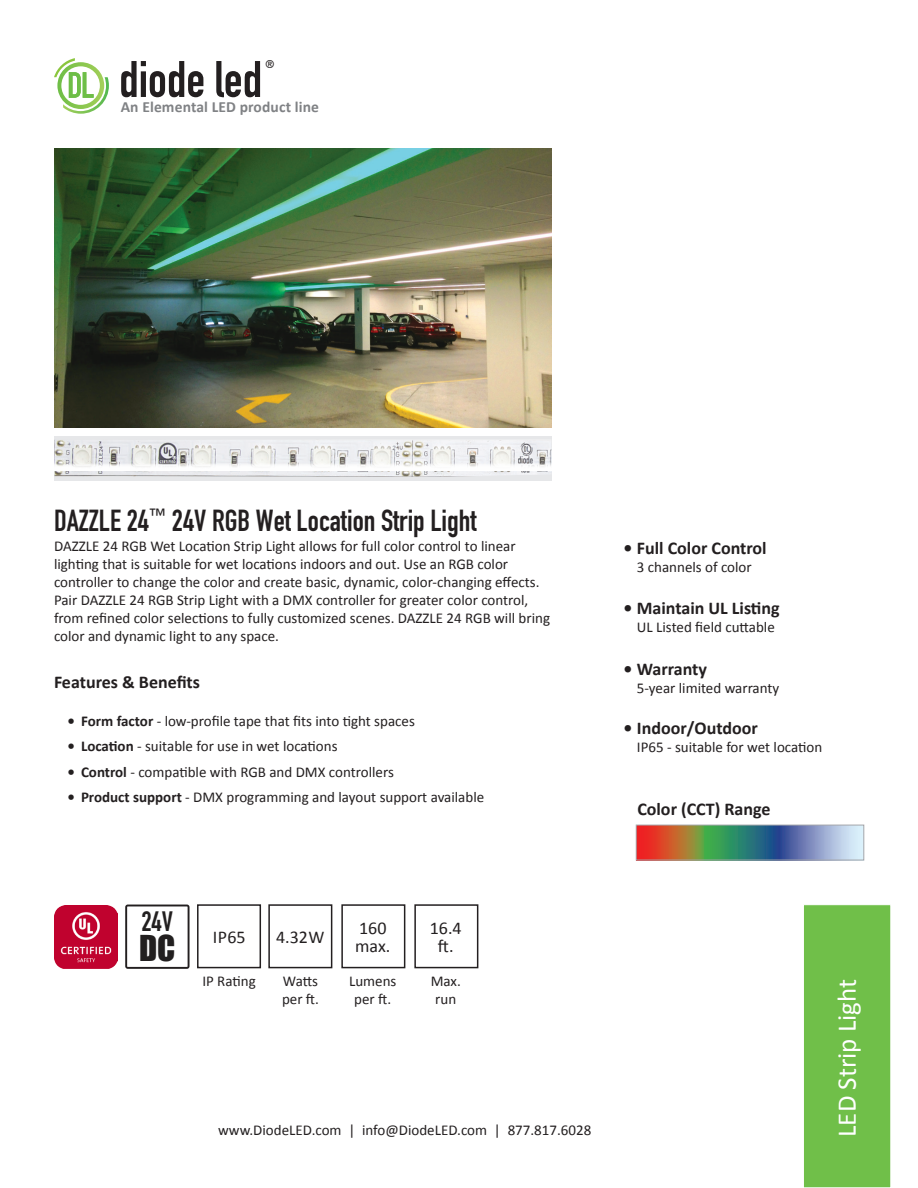
<style>
.page{position:relative;width:918px;height:1188px;background:#fff}
.page>*{position:absolute;margin:0;border:0;box-sizing:border-box;transform-origin:0 0}
.t1{font:50.55px "DIN Engschrift";color:#231f20}
.t2{font:32.85px "Impact";color:#221f1f}
.t3{font:30px "DIN Engschrift";color:#231f20}
.t4{font:27.6px "DIN Engschrift";color:#221f1f}
.t5{font:27px "Calibri";color:#fff}
.t6{font:700 18px "Calibri";color:#231f20}
.t7{font:18px "Calibri";color:#231f20}
.t8{font:700 15.6px "Calibri";letter-spacing:.01em;color:#808285}
.t9{font:15px/18px "Calibri";color:#231f20}
.t10{font:11.1px "DIN Engschrift";color:#231f20}
.s1{font-weight:700}
</style>
<div class="page">
<div style="left:803px;top:904px;width:88px;height:284px;background:#70bf49;border:1px solid #fff"></div>
<img style="left:61px;top:66px;width:42px;height:35px">
<svg style="left:54px;top:58px;width:40px;height:40px"></svg>
<img style="left:63px;top:77px;width:46px;height:37px">
<div style="left:197px;top:904px;width:64px;height:64px;border:2px solid #231f20"></div>
<div style="left:268px;top:904px;width:64px;height:64px;border:2px solid #231f20"></div>
<svg style="left:638px;top:827px;width:224px;height:31px;background:#7d817d"></svg>
<div style="left:636px;top:825px;width:228px;height:35px;border:1px solid #a5a6aa"></div>
<div style="left:341px;top:904px;width:64px;height:64px;border:2px solid #231f20"></div>
<div style="left:414px;top:904px;width:64px;height:64px;border:2px solid #231f20"></div>
<img style="left:54px;top:148px;width:498px;height:280px">
<div style="left:54px;top:436px;width:498px;height:44px;background:#e6e7e9"></div>
<img style="left:54px;top:440px;width:498px;height:37px">
<svg style="left:54px;top:457px;width:498px;height:13px"></svg>
<img style="left:54px;top:905px;width:64px;height:64px">
<svg style="left:125px;top:905px;width:65px;height:64px"></svg>
<h1 class="t1" style="left:119px;top:50px;width:145px">diode led</h1>
<p class="t10" style="left:266px;top:58px;width:10px">®</p>
<p class="t8" style="left:121px;top:97px;width:200px">An Elemental LED product line</p>
<p class="t3" style="left:54px;top:503px;width:424px">DAZZLE 24<sup>™</sup> 24V RGB Wet Location Strip Light</p>
<p class="t9" style="left:54px;top:538px;width:498px">DAZZLE 24 RGB Wet Location Strip Light allows for full color control to linear lighting that is suitable for wet locations indoors and out. Use an RGB color controller to change the color and create basic, dynamic, color-changing effects.<br>Pair DAZZLE 24 RGB Strip Light with a DMX controller for greater color control, from refined color selections to fully customized scenes. DAZZLE 24 RGB will bring color and dynamic light to any space.</p>
<p class="t6" style="left:54px;top:670px;width:148px">Features &amp; Benefits</p>
<p class="t9" style="left:68px;top:712px;width:349px"><span class="s1">• Form factor</span> - low-profile tape that fits into tight spaces</p>
<p class="t9" style="left:68px;top:737px;width:272px"><span class="s1">• Location</span> - suitable for use in wet locations</p>
<p class="t9" style="left:68px;top:763px;width:328px"><span class="s1">• Control</span> - compatible with RGB and DMX controllers</p>
<p class="t9" style="left:68px;top:788px;width:418px"><span class="s1">• Product support</span> - DMX programming and layout support available</p>
<p class="t6" style="left:623px;top:537px;width:145px">• Full Color Control</p>
<p class="t9" style="left:637px;top:558px;width:116px">3 channels of color</p>
<p class="t6" style="left:623px;top:596px;width:158px">• Maintain UL Listing</p>
<p class="t9" style="left:637px;top:618px;width:140px">UL Listed field cuttable</p>
<p class="t6" style="left:623px;top:657px;width:85px">• Warranty</p>
<p class="t9" style="left:637px;top:679px;width:144px">5-year limited warranty</p>
<p class="t6" style="left:623px;top:717px;width:136px">• Indoor/Outdoor</p>
<p class="t9" style="left:637px;top:738px;width:187px">IP65 - suitable for wet location</p>
<p class="t6" style="left:637px;top:797px;width:135px">Color (CCT) Range</p>
<p class="t4" style="left:141px;top:905px;width:33px">24V</p>
<p class="t2" style="left:139px;top:923px;width:38px">DC</p>
<p class="t7" style="left:213px;top:926px;width:34px">IP65</p>
<p class="t9" style="left:202px;top:972px;width:55px">IP Rating</p>
<p class="t7" style="left:276px;top:926px;width:50px">4.32W</p>
<p class="t9" style="left:283px;top:972px;width:37px">Watts</p>
<p class="t9" style="left:282px;top:990px;width:38px">per ft.</p>
<p class="t7" style="left:359px;top:917px;width:29px">160</p>
<p class="t7" style="left:355px;top:935px;width:37px">max.</p>
<p class="t9" style="left:349px;top:972px;width:49px">Lumens</p>
<p class="t9" style="left:354px;top:990px;width:38px">per ft.</p>
<p class="t7" style="left:430px;top:917px;width:33px">16.4</p>
<p class="t7" style="left:438px;top:935px;width:17px">ft.</p>
<p class="t9" style="left:431px;top:972px;width:32px">Max.</p>
<p class="t9" style="left:435px;top:990px;width:22px">run</p>
<p class="t9" style="left:218px;top:1121px;width:375px">www.DiodeLED.com | info@DiodeLED.com | 877.817.6028</p>
<p class="t5" style="left:830px;top:1137px;width:159px;rotate:-90deg">LED Strip Light</p>
</div>
